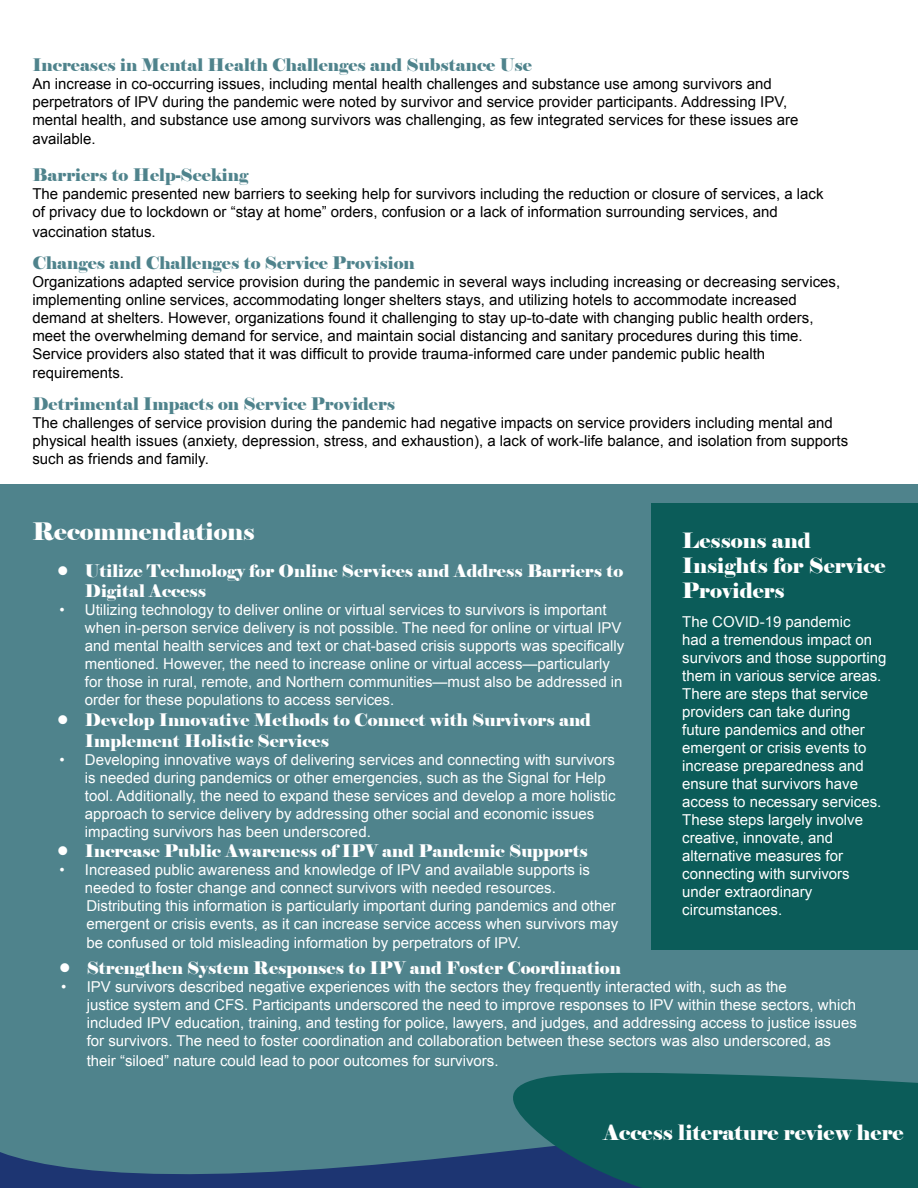
<style>
.page{position:relative;width:918px;height:1188px;background:#fff}
.page>*{position:absolute;margin:0;border:0;box-sizing:border-box;transform-origin:0 0}
.t1{font:24px "Elephant";color:#fff}
.t2{font:21px/25.2px "Elephant";color:#fff}
.t3{font:17.25px/20.7px "Elephant";color:#fff}
.t4{font:17.25px "Elephant";color:#4f838c}
.t5{font:15px/18px "Arial";color:#fff}
.t6{font:15px/18px "Arial";color:#000}
</style>
<div class="page">
<div style="left:0;top:484px;width:918px;height:704px;background:#4f838c"></div>
<div style="left:652px;top:503px;width:266px;height:447px;background:#0b5c59"></div>
<svg style="left:0;top:1152px;width:499px;height:36px;fill:#1d3572"></svg>
<svg style="left:499px;top:1072px;width:419px;height:116px;background:#115c5f"></svg>
<p class="t4" style="left:32px;top:54px;width:501px">Increases in Mental Health Challenges and Substance Use</p>
<p class="t6" style="left:32px;top:74px;width:741px">An increase in co-occurring issues, including mental health challenges and substance use among survivors and</p>
<p class="t6" style="left:32px;top:92px;width:756px">perpetrators of IPV during the pandemic were noted by survivor and service provider participants. Addressing IPV,</p>
<p class="t6" style="left:32px;top:110px;width:768px">mental health, and substance use among survivors was challenging, as few integrated services for these issues are</p>
<p class="t6" style="left:32px;top:130px;width:65px">available.</p>
<p class="t4" style="left:32px;top:164px;width:218px">Barriers to Help-Seeking</p>
<p class="t6" style="left:32px;top:185px;width:793px">The pandemic presented new barriers to seeking help for survivors including the reduction or closure of services, a lack</p>
<p class="t6" style="left:32px;top:203px;width:747px">of privacy due to lockdown or “stay at home” orders, confusion or a lack of information surrounding services, and</p>
<p class="t6" style="left:32px;top:223px;width:125px">vaccination status.</p>
<p class="t4" style="left:32px;top:252px;width:384px">Changes and Challenges to Service Provision</p>
<p class="t6" style="left:32px;top:272px;width:809px">Organizations adapted service provision during the pandemic in several ways including increasing or decreasing services, implementing online services, accommodating longer shelters stays, and utilizing hotels to accommodate increased</p>
<p class="t6" style="left:32px;top:308px;width:783px">demand at shelters. However, organizations found it challenging to stay up-to-date with changing public health orders,</p>
<p class="t6" style="left:32px;top:326px;width:772px">meet the overwhelming demand for service, and maintain social distancing and sanitary procedures during this time.</p>
<p class="t6" style="left:32px;top:344px;width:734px">Service providers also stated that it was difficult to provide trauma-informed care under pandemic public health</p>
<p class="t6" style="left:32px;top:364px;width:93px">requirements.</p>
<p class="t4" style="left:32px;top:393px;width:364px">Detrimental Impacts on Service Providers</p>
<p class="t6" style="left:32px;top:414px;width:817px">The challenges of service provision during the pandemic had negative impacts on service providers including mental and physical health issues (anxiety, depression, stress, and exhaustion), a lack of work-life balance, and isolation from supports such as friends and family.</p>
<p class="t1" style="left:32px;top:516px;width:224px">Recommendations</p>
<p class="t3" style="left:85px;top:560px;width:540px;text-indent:-27px">• Utilize Technology for Online Services and Address Barriers to<br>Digital Access</p>
<p class="t5" style="left:85px;top:601px;width:541px;text-indent:-26px">• Utilizing technology to deliver online or virtual services to survivors is important when in-person service delivery is not possible. The need for online or virtual IPV and mental health services and text or chat-based crisis supports was specifically mentioned. However, the need to increase online or virtual access—particularly for those in rural, remote, and Northern communities—must also be addressed in order for these populations to access services.</p>
<p class="t3" style="left:85px;top:710px;width:508px;text-indent:-27px">• Develop Innovative Methods to Connect with Survivors and<br>Implement Holistic Services</p>
<p class="t5" style="left:85px;top:751px;width:532px;text-indent:-26px">• Developing innovative ways of delivering services and connecting with survivors is needed during pandemics or other emergencies, such as the Signal for Help tool. Additionally, the need to expand these services and develop a more holistic approach to service delivery by addressing other social and economic issues impacting survivors has been underscored.</p>
<p class="t3" style="left:58px;top:841px;width:532px">• Increase Public Awareness of IPV and Pandemic Supports</p>
<p class="t5" style="left:59px;top:861px;width:532px;text-align:center">• Increased public awareness and knowledge of IPV and available supports is needed to foster change and connect survivors with needed resources.</p>
<p class="t5" style="left:86px;top:897px;width:531px">Distributing this information is particularly important during pandemics and other</p>
<p class="t5" style="left:86px;top:915px;width:533px">emergent or crisis events, as it can increase service access when survivors may</p>
<p class="t5" style="left:86px;top:934px;width:436px">be confused or told misleading information by perpetrators of IPV.</p>
<p class="t2" style="left:682px;top:528px;width:130px">Lessons and</p>
<p class="t2" style="left:682px;top:553px;width:205px">Insights for Service<br>Providers</p>
<p class="t5" style="left:682px;top:613px;width:206px">The COVID-19 pandemic<br>had a tremendous impact on survivors and those supporting them in various service areas.<br>There are steps that service providers can take during future pandemics and other emergent or crisis events to increase preparedness and</p>
<p class="t5" style="left:682px;top:775px;width:201px">ensure that survivors have access to necessary services.<br>These steps largely involve creative, innovate, and</p>
<p class="t5" style="left:682px;top:847px;width:162px">alternative measures for</p>
<p class="t5" style="left:682px;top:865px;width:169px">connecting with survivors</p>
<p class="t5" style="left:682px;top:883px;width:132px">under extraordinary</p>
<p class="t5" style="left:682px;top:901px;width:102px">circumstances.</p>
<p class="t3" style="left:60px;top:958px;width:563px">• Strengthen System Responses to IPV and Foster Coordination</p>
<p class="t5" style="left:87px;top:978px;width:772px;text-indent:-26px">• IPV survivors described negative experiences with the sectors they frequently interacted with, such as the<br>justice system and CFS. Participants underscored the need to improve responses to IPV within these sectors, which included IPV education, training, and testing for police, lawyers, and judges, and addressing access to justice issues for survivors. The need to foster coordination and collaboration between these sectors was also underscored, as</p>
<p class="t5" style="left:87px;top:1052px;width:413px">their “siloed” nature could lead to poor outcomes for survivors.</p>
<p class="t2" style="left:603px;top:1120px;width:302px">Access literature review here</p>
</div>
